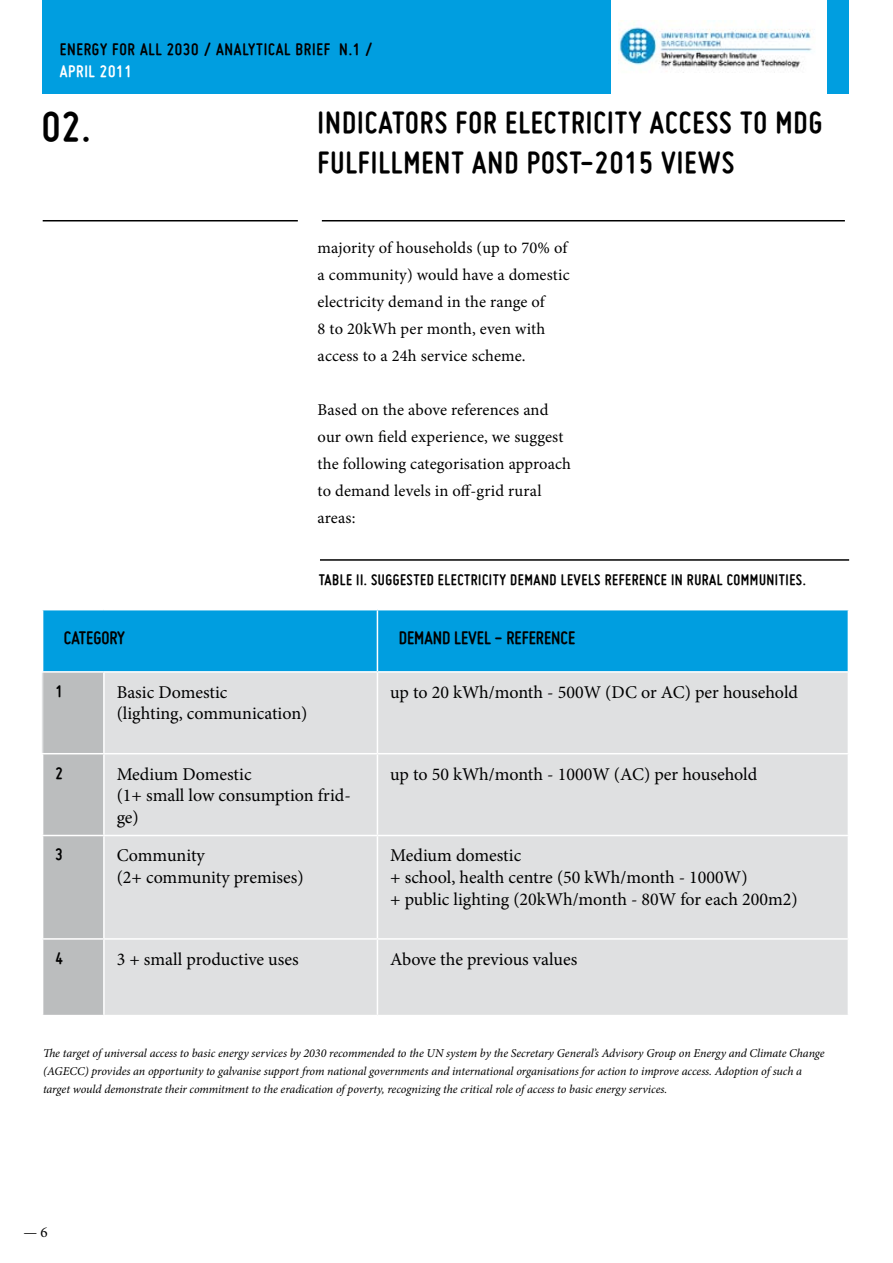
<style>
.page{position:relative;width:893px;height:1263px;background:#fff}
.page>*{position:absolute;margin:0;border:0;box-sizing:border-box;transform-origin:0 0}
.t1{font:700 45px "Miso";color:#000}
.t2{font:700 33px/40.5px "Miso";letter-spacing:.03em;color:#000}
.t3{font:700 19.5px "Miso";color:#000}
.t4{font:18px/21.6px "Minion Pro";color:#000}
.t5{font:700 18px "Miso";letter-spacing:.04em;color:#000}
.t6{font:700 18px "Miso";letter-spacing:.04em;color:#fff}
.t7{font:16.5px/27px "Minion Pro";letter-spacing:.01em;color:#000}
.t8{font:700 16.5px "Miso";letter-spacing:.03em;color:#000}
.t9{font:15px "Minion Pro";color:#000}
.t10{font:italic 12px/18px "Minion Pro";letter-spacing:-.005em;color:#000}
</style>
<div class="page">
<hr style="left:43px;top:220px;width:255px;height:1px;background:#000">
<hr style="left:322px;top:220px;width:523px;height:1px;background:#000">
<div style="left:43px;top:0;width:806px;height:94px;background:#009ee0"></div>
<hr style="left:320px;top:559px;width:529px;height:2px;background:#000">
<div style="left:43px;top:610px;width:805px;height:61px;background:#009ee0"></div>
<svg style="left:43px;top:673px;width:60px;height:342px;background:#bcbebf"></svg>
<div style="left:105px;top:673px;width:743px;height:80px;background:#dfe0e1"></div>
<div style="left:105px;top:754px;width:743px;height:261px;background:#dfe0e1"></div>
<hr style="left:42px;top:673px;width:1px;height:80px;background:#dfe0e1">
<hr style="left:42px;top:753px;width:62px;height:1px;background:#fff">
<hr style="left:42px;top:835px;width:62px;height:1px;background:#fff">
<hr style="left:377px;top:835px;width:472px;height:1px;background:#fff">
<hr style="left:42px;top:938px;width:62px;height:2px;background:#fff">
<hr style="left:377px;top:938px;width:472px;height:2px;background:#fff">
<hr style="left:377px;top:940px;width:1px;height:75px;background:#fff">
<hr style="left:377px;top:836px;width:1px;height:102px;background:#fff">
<hr style="left:104px;top:938px;width:273px;height:2px;background:#fff">
<hr style="left:377px;top:754px;width:1px;height:81px;background:#fff">
<hr style="left:104px;top:835px;width:273px;height:1px;background:#fff">
<hr style="left:377px;top:673px;width:1px;height:80px;background:#fff">
<hr style="left:377px;top:610px;width:1px;height:61px;background:#fff">
<div style="left:611px;top:0;width:215px;height:94px;background:#fff"></div>
<img style="left:619px;top:20px;width:193px;height:53px">
<h3 class="t5" style="left:60px;top:39px;width:315px">ENERGY FOR ALL 2030 / ANALYTICAL BRIEF N.1 /</h3>
<h3 class="t6" style="left:60px;top:61px;width:74px">APRIL 2011</h3>
<h1 class="t1" style="left:42px;top:101px;width:50px">02.</h1>
<h2 class="t2" style="left:318px;top:102px;width:506px">INDICATORS FOR ELECTRICITY ACCESS TO MDG<br>FULFILLMENT AND POST-2015 VIEWS</h2>
<h3 class="t7" style="left:318px;top:235px;width:254px">majority of households (up to 70% of a community) would have a domestic electricity demand in the range of<br>8 to 20kWh per month, even with access to a 24h service scheme.</h3>
<h3 class="t7" style="left:318px;top:397px;width:255px">Based on the above references and our own field experience, we suggest the following categorisation approach to demand levels in off-grid rural areas:</h3>
<h3 class="t8" style="left:319px;top:570px;width:489px">TABLE II. SUGGESTED ELECTRICITY DEMAND LEVELS REFERENCE IN RURAL COMMUNITIES.</h3>
<h3 class="t3" style="left:64px;top:627px;width:63px">CATEGORY</h3>
<h3 class="t3" style="left:399px;top:627px;width:178px">DEMAND LEVEL - REFERENCE</h3>
<h3 class="t5" style="left:55px;top:681px;width:9px">1</h3>
<h3 class="t4" style="left:117px;top:681px;width:192px">Basic Domestic<br>(lighting, communication)</h3>
<h3 class="t4" style="left:390px;top:681px;width:409px">up to 20 kWh/month - 500W (DC or AC) per household</h3>
<h3 class="t5" style="left:55px;top:763px;width:9px">2</h3>
<h3 class="t4" style="left:117px;top:763px;width:236px">Medium Domestic<br>(1+ small low consumption frid&shy;ge)</h3>
<h3 class="t4" style="left:390px;top:763px;width:369px">up to 50 kWh/month - 1000W (AC) per household</h3>
<h3 class="t5" style="left:55px;top:844px;width:9px">3</h3>
<h3 class="t4" style="left:117px;top:845px;width:189px">Community<br>(2+ community premises)</h3>
<h3 class="t4" style="left:390px;top:845px;width:409px">Medium domestic<br>+ school, health centre (50 kWh/month - 1000W)<br>+ public lighting (20kWh/month - 80W for each 200m2)</h3>
<h3 class="t5" style="left:55px;top:948px;width:9px">4</h3>
<h3 class="t4" style="left:117px;top:948px;width:184px">3 + small productive uses</h3>
<h3 class="t4" style="left:390px;top:948px;width:189px">Above the previous values</h3>
<p class="t10" style="left:43px;top:1044px;width:783px">The target of universal access to basic energy services by 2030 recommended to the UN system by the Secretary General’s Advisory Group on Energy and Climate Change (AGECC) provides an opportunity to galvanise support from national governments and international organisations for action to improve access. Adoption of such a target would demonstrate their commitment to the eradication of poverty, recognizing the critical role of access to basic energy services.</p>
<p class="t9" style="left:23px;top:1222px;width:26px">— 6</p>
</div>
